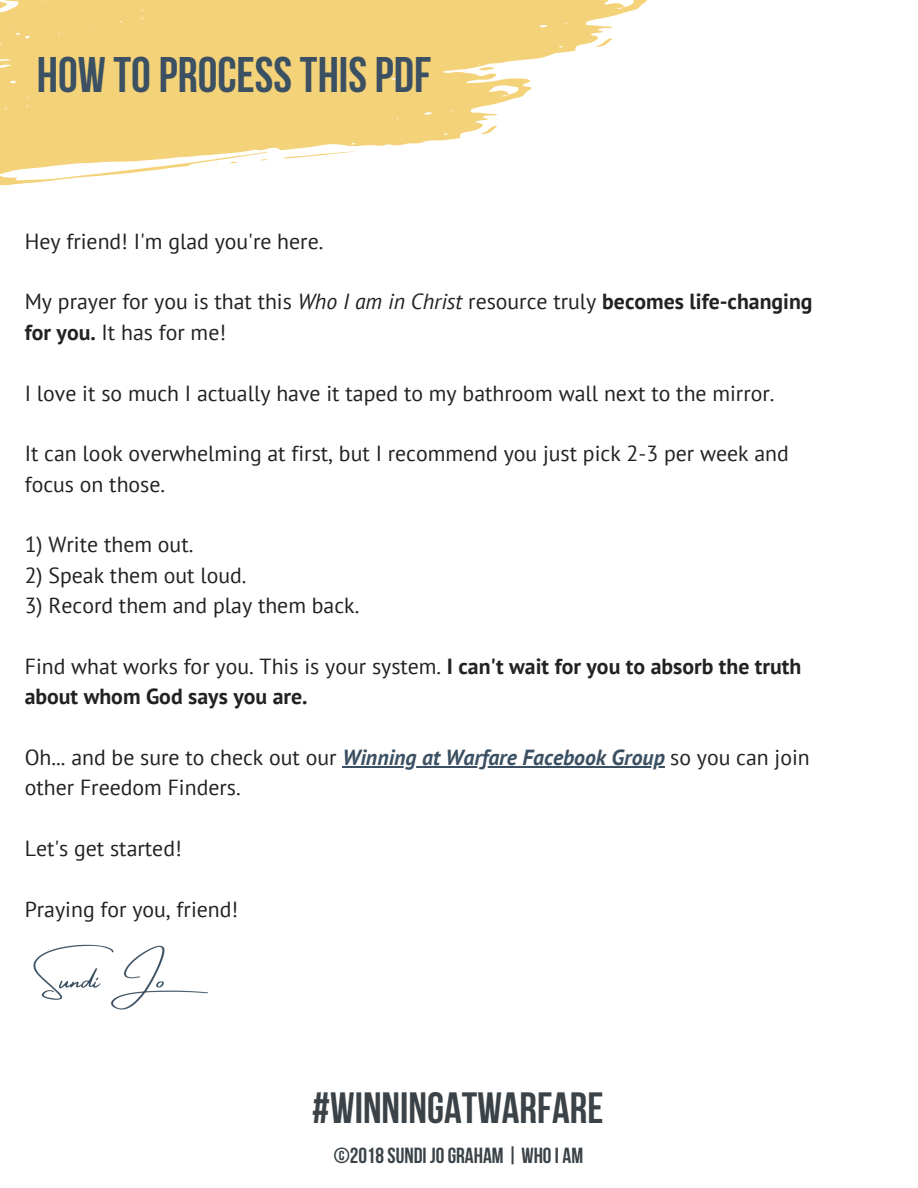
<style>
.page{position:relative;width:918px;height:1188px;background:#fff}
.page>*{position:absolute;margin:0;border:0;box-sizing:border-box;transform-origin:0 0}
.t1{font:700 49.8px "Bebas Neue";color:#3b5062}
.t2{font:700 43.65px "Bebas Neue";color:#3b4348}
.t3{font:21.75px/30.3px "PT Sans";color:#222}
.t4{font:700 21.75px/30.3px "PT Sans";color:#222}
.t5{font:700 21.75px "Bebas Neue";color:#3b4348}
.s1{font-style:italic}
.s2{font-weight:700}
.s3{font-weight:400}
.s4{font-weight:700;font-style:italic;color:#3b5062}
</style>
<div class="page">
<hr style="left:342px;top:766px;width:323px;height:1px;background:#3b5062">
<img style="left:33px;top:944px;width:175px;height:66px">
<svg style="left:3px;top:0;width:644px;height:52px;fill:#f4d279"></svg>
<svg style="left:0;top:1px;width:8px;height:7px"></svg>
<svg style="left:595px;top:38px;width:18px;height:9px"></svg>
<svg style="left:0;top:8px;width:567px;height:178px;fill:#f4d279"></svg>
<svg style="left:283px;top:150px;width:76px;height:9px"></svg>
<svg style="left:480px;top:126px;width:18px;height:8px"></svg>
<svg style="left:398px;top:63px;width:97px;height:9px"></svg>
<svg style="left:230px;top:162px;width:7px;height:2px"></svg>
<svg style="left:261px;top:159px;width:6px;height:2px"></svg>
<svg style="left:83px;top:56px;width:32px;height:7px"></svg>
<svg style="left:320px;top:34px;width:49px;height:6px"></svg>
<svg style="left:417px;top:29px;width:9px;height:4px"></svg>
<svg style="left:263px;top:42px;width:9px;height:2px"></svg>
<svg style="left:437px;top:27px;width:8px;height:2px"></svg>
<svg style="left:165px;top:51px;width:6px;height:2px"></svg>
<svg style="left:130px;top:54px;width:18px;height:7px"></svg>
<h1 class="t1" style="left:37px;top:54px;width:396px">HOW TOPROCESSTHISPDF</h1>
<p class="t3" style="left:25px;top:225px;width:300px">Hey friend! I'm glad you're here.</p>
<p class="t3" style="left:25px;top:286px;width:789px">My prayer for you is that this <span class="s1">Who I am in Christ</span> resource truly <span class="s2">becomes life-changing for you.</span> It has for me!</p>
<p class="t3" style="left:25px;top:377px;width:751px">I love it so much I actually have it taped to my bathroom wall next to the mirror.</p>
<p class="t3" style="left:25px;top:438px;width:766px">It can look overwhelming at first, but I recommend you just pick 2-3 per week and focus on those.</p>
<p class="t3" style="left:25px;top:529px;width:170px">1) Write them out.</p>
<p class="t3" style="left:25px;top:560px;width:223px">2) Speak them out loud.</p>
<p class="t3" style="left:25px;top:590px;width:336px">3) Record them and play them back.</p>
<p class="t4" style="left:25px;top:651px;width:778px"><span class="s3">Find what works for you. This is your system.</span> I can't wait for you to absorb the truth about whom God says you are.</p>
<p class="t3" style="left:25px;top:742px;width:787px">Oh... and be sure to check out our <span class="s4">Winning at Warfare Facebook Group</span> so you can join other Freedom Finders.</p>
<p class="t3" style="left:25px;top:833px;width:158px">Let's get started!</p>
<p class="t3" style="left:25px;top:894px;width:215px">Praying for you, friend!</p>
<h2 class="t2" style="left:312px;top:1090px;width:293px">#WINNINGATWARFARE</h2>
<p class="t5" style="left:334px;top:1147px;width:251px">©2018SUNDI JOGRAHAM | WHOI AM</p>
</div>
